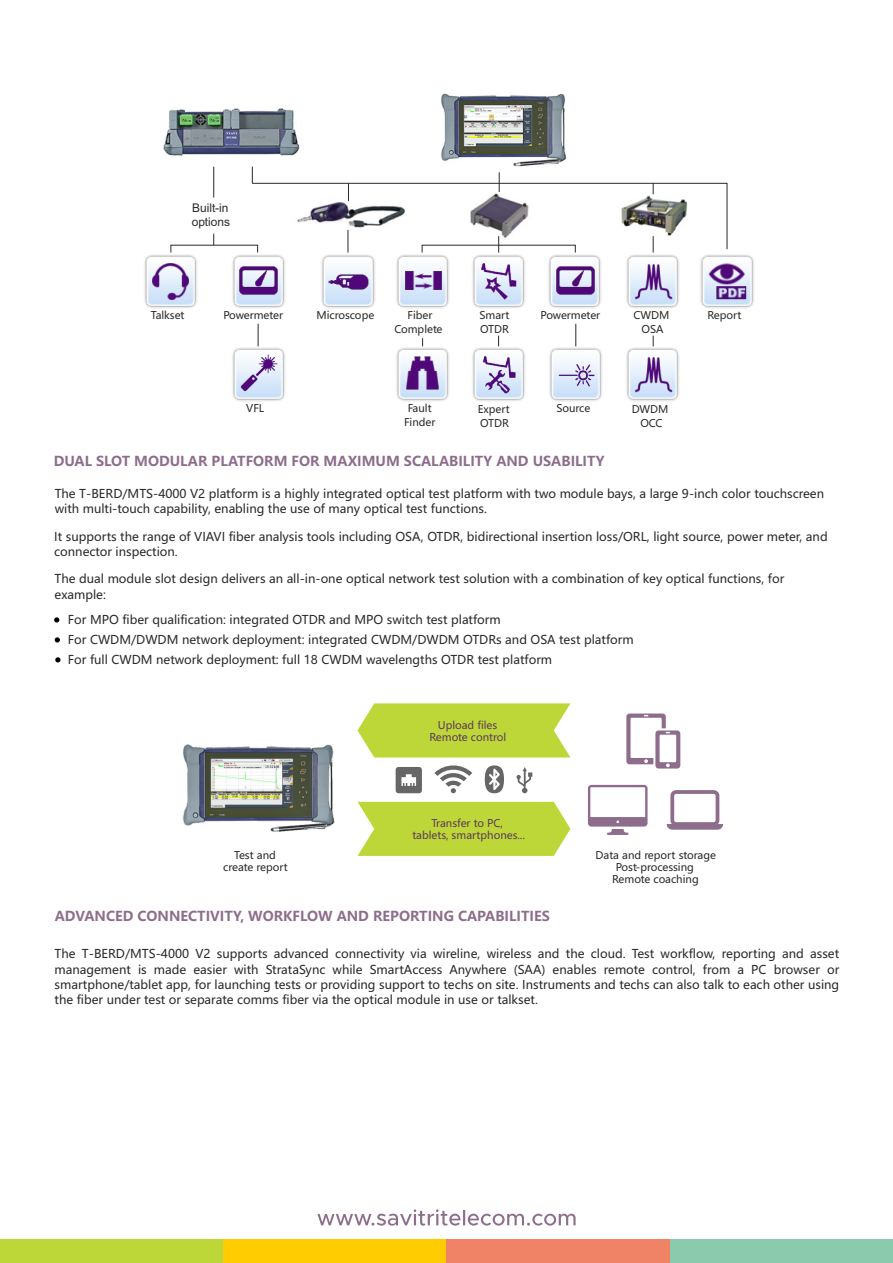
<style>
.page{position:relative;width:893px;height:1263px;background:#fff}
.page>*{position:absolute;margin:0;border:0;box-sizing:border-box;transform-origin:0 0}
.t1{font:700 13.5px "Microsoft Ya Hei UI";color:#8d6d8b}
.t2{font:12px/15.3px "Microsoft Ya Hei UI";color:#2b2a29}
.t3{font:12px/14px "Arial";color:#2b2a29}
.t4{font:10.5px/14px "Microsoft Ya Hei UI";color:#2b2a29;text-align:center}
.t5{font:10.5px/12px "Microsoft Ya Hei UI";color:#5e3b5c;text-align:center}
</style>
<div class="page">
<div style="left:670px;top:1239px;width:223px;height:24px;background:#8ccaae"></div>
<div style="left:223px;top:1239px;width:223px;height:24px;background:#fecc00"></div>
<div style="left:446px;top:1239px;width:224px;height:24px;background:#f08365"></div>
<div style="left:0;top:1239px;width:223px;height:24px;background:#bdd738"></div>
<svg style="left:317px;top:1209px;width:259px;height:16px"></svg>
<svg style="left:358px;top:802px;width:212px;height:54px;background:#c1da47"></svg>
<svg style="left:358px;top:703px;width:212px;height:54px;background:#c2da48"></svg>
<svg style="left:667px;top:790px;width:56px;height:40px"></svg>
<svg style="left:626px;top:713px;width:54px;height:55px"></svg>
<svg style="left:588px;top:785px;width:60px;height:50px"></svg>
<svg style="left:434px;top:765px;width:38px;height:28px"></svg>
<svg style="left:485px;top:765px;width:19px;height:28px"></svg>
<svg style="left:396px;top:767px;width:26px;height:26px"></svg>
<svg style="left:516px;top:767px;width:16px;height:26px"></svg>
<img style="left:182px;top:744px;width:153px;height:88px">
<img style="left:163px;top:108px;width:137px;height:59px">
<img style="left:441px;top:93px;width:126px;height:74px">
<img style="left:549px;top:347px;width:53px;height:54px">
<img style="left:472px;top:347px;width:53px;height:54px">
<img style="left:396px;top:347px;width:53px;height:54px">
<img style="left:232px;top:347px;width:53px;height:54px">
<img style="left:144px;top:254px;width:53px;height:54px">
<img style="left:232px;top:254px;width:53px;height:54px">
<img style="left:548px;top:254px;width:53px;height:54px">
<img style="left:626px;top:254px;width:53px;height:54px">
<img style="left:700px;top:254px;width:54px;height:54px">
<img style="left:321px;top:254px;width:54px;height:54px">
<img style="left:396px;top:254px;width:53px;height:54px">
<img style="left:472px;top:254px;width:53px;height:54px">
<img style="left:633px;top:262px;width:41px;height:41px">
<hr style="left:213px;top:167px;width:1px;height:31px;background:#2b2a29">
<svg style="left:575px;top:324px;width:1px;height:22px"></svg>
<svg style="left:258px;top:324px;width:1px;height:22px"></svg>
<hr style="left:171px;top:245px;width:87px;height:1px;background:#2b2a29">
<svg style="left:251px;top:167px;width:477px;height:85px"></svg>
<img style="left:147px;top:257px;width:48px;height:48px">
<img style="left:238px;top:260px;width:41px;height:41px">
<img style="left:555px;top:260px;width:40px;height:41px">
<img style="left:329px;top:262px;width:39px;height:40px">
<img style="left:399px;top:265px;width:48px;height:31px">
<img style="left:478px;top:262px;width:42px;height:42px">
<img style="left:479px;top:355px;width:39px;height:39px">
<img style="left:401px;top:352px;width:43px;height:42px">
<img style="left:239px;top:354px;width:39px;height:39px">
<img style="left:705px;top:258px;width:44px;height:44px">
<img style="left:557px;top:356px;width:39px;height:39px">
<img style="left:626px;top:347px;width:53px;height:54px">
<img style="left:633px;top:355px;width:41px;height:41px">
<svg style="left:54px;top:617px;width:5px;height:5px"></svg>
<svg style="left:55px;top:637px;width:5px;height:5px"></svg>
<svg style="left:55px;top:657px;width:5px;height:5px"></svg>
<p class="t3" style="left:192px;top:202px;width:40px">Built-in options</p>
<p class="t4" style="left:151px;top:309px;width:35px">Talkset</p>
<p class="t4" style="left:223px;top:309px;width:61px">Powermeter</p>
<p class="t4" style="left:541px;top:309px;width:61px">Powermeter</p>
<p class="t4" style="left:316px;top:309px;width:59px">Microscope</p>
<p class="t4" style="left:394px;top:309px;width:50px">Fiber<br>Complete</p>
<p class="t4" style="left:480px;top:309px;width:31px;text-align:left">Smart<br>OTDR</p>
<p class="t4" style="left:634px;top:309px;width:37px">CWDM<br>OSA</p>
<p class="t4" style="left:707px;top:309px;width:36px">Report</p>
<p class="t4" style="left:404px;top:402px;width:33px">Fault<br>Finder</p>
<p class="t4" style="left:246px;top:402px;width:20px">VFL</p>
<p class="t4" style="left:556px;top:402px;width:35px">Source</p>
<p class="t4" style="left:478px;top:403px;width:34px;text-align:left">Expert<br>OTDR</p>
<p class="t4" style="left:632px;top:403px;width:38px">DWDM<br>OCC</p>
<p class="t1" style="left:54px;top:455px;width:552px">DUAL SLOT MODULAR PLATFORM FOR MAXIMUM SCALABILITY AND USABILITY</p>
<p class="t2" style="left:55px;top:487px;width:771px">The T-BERD/MTS-4000 V2 platform is a highly integrated optical test platform with two module bays, a large 9-inch color touchscreen with multi-touch capability, enabling the use of many optical test functions.</p>
<p class="t2" style="left:54px;top:530px;width:775px">It supports the range of VIAVI fiber analysis tools including OSA, OTDR, bidirectional insertion loss/ORL, light source, power meter, and connector inspection.</p>
<p class="t2" style="left:55px;top:572px;width:731px">The dual module slot design delivers an all-in-one optical network test solution with a combination of key optical functions, for example:</p>
<p class="t2" style="left:68px;top:611px;width:567px;line-height:20px">For MPO fiber qualification: integrated OTDR and MPO switch test platform<br>For CWDM/DWDM network deployment: integrated CWDM/DWDM OTDRs and OSA test platform<br>For full CWDM network deployment: full 18 CWDM wavelengths OTDR test platform</p>
<p class="t5" style="left:430px;top:720px;width:78px">Upload files<br>Remote control</p>
<p class="t5" style="left:412px;top:818px;width:114px">Transfer to PC,<br>tablets, smartphones...</p>
<p class="t4" style="left:223px;top:850px;width:66px;line-height:12px">Test and create report</p>
<p class="t4" style="left:596px;top:850px;width:122px;line-height:12px">Data and report storage<br>Post-processing<br>Remote coaching</p>
<p class="t1" style="left:55px;top:910px;width:497px">ADVANCED CONNECTIVITY, WORKFLOW AND REPORTING CAPABILITIES</p>
<p class="t2" style="left:55px;top:947px;width:786px;text-align:justify">The T-BERD/MTS-4000 V2 supports advanced connectivity via wireline, wireless and the cloud. Test workflow, reporting and asset management is made easier with StrataSync while SmartAccess Anywhere (SAA) enables remote control, from a PC browser or smartphone/tablet app, for launching tests or providing support to techs on site. Instruments and techs can also talk to each other using the fiber under test or separate comms fiber via the optical module in use or talkset.</p>
</div>
